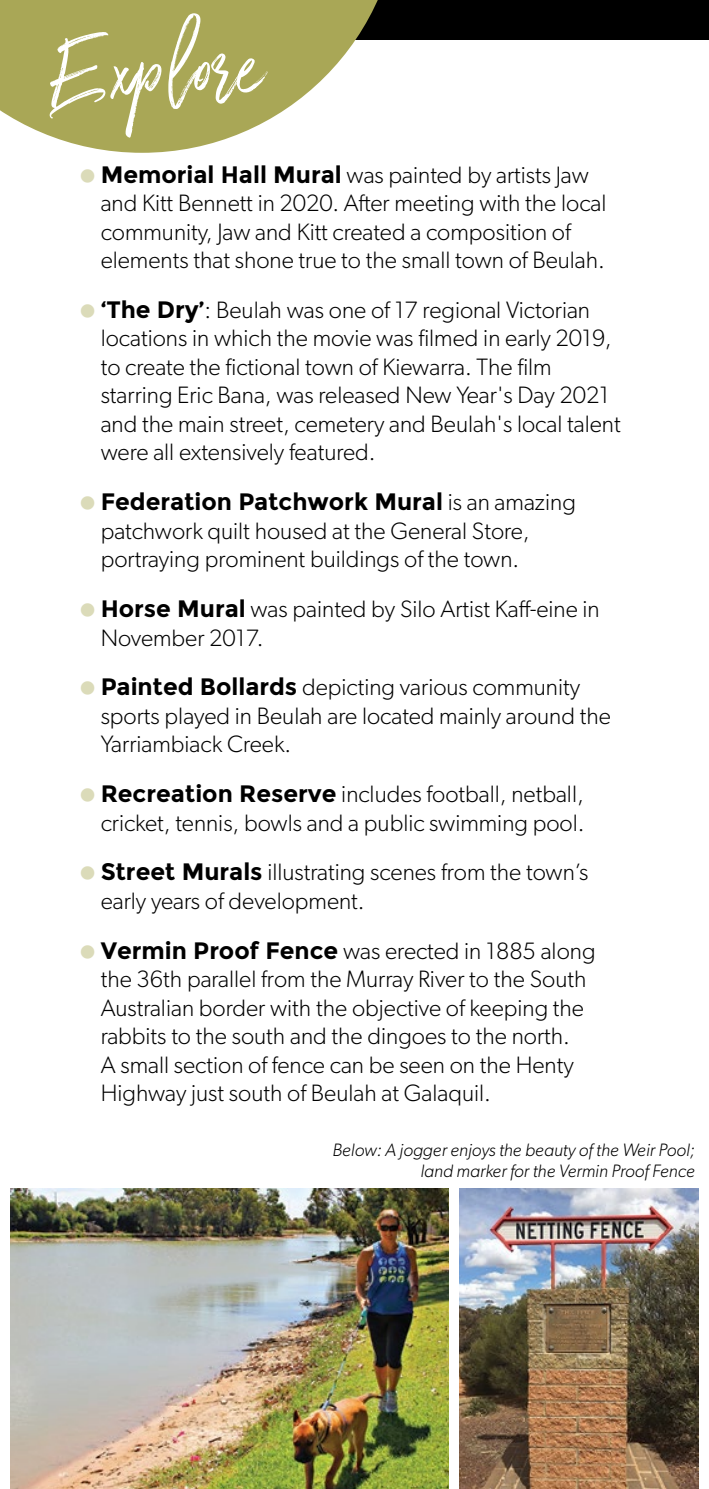
<style>
.page{position:relative;width:709px;height:1489px;background:#fff}
.page>*{position:absolute;margin:0;border:0;box-sizing:border-box;transform-origin:0 0}
.t1{font:151px "Wilderness Typeface";color:#fff}
.t2{font:300 23.75px/28.5px "Gibson";color:#000}
.t3{font:700 23.75px "Montserrat";color:#000}
.t4{font:italic 300 18px/21.5px "Gibson";color:#000;text-align:right}
.s1{font-family:"Montserrat";font-weight:700}
.s2{font-family:"Gibson";font-weight:300}
</style>
<div class="page">
<div style="left:0;top:0;width:709px;height:40px;background:#000"></div>
<svg style="left:0;top:0;width:378px;height:153px;fill:#a9a756"></svg>
<img style="left:11px;top:1188px;width:438px;height:300px">
<img style="left:459px;top:1188px;width:239px;height:300px">
<h1 class="t1" style="left:53px;top:-5px;width:215px">Explore</h1>
<p class="t2" style="left:101px;top:160px;width:507px"><span class="s1">Memorial Hall Mural</span> was painted by artists Jaw and Kitt Bennett in 2020. After meeting with the local community, Jaw and Kitt created a composition of elements that shone true to the small town of Beulah.</p>
<p class="t2" style="left:101px;top:295px;width:521px"><span class="s1">‘The Dry’</span>: Beulah was one of 17 regional Victorian locations in which the movie was filmed in early 2019, to create the fictional town of Kiewarra. The film starring Eric Bana, was released New Year's Day 2021 and the main street, cemetery and Beulah's local talent were all extensively featured.</p>
<p class="t3" style="left:101px;top:487px;width:476px">Federation Patchwork Mural <span class="s2">is an amazing</span></p>
<p class="t2" style="left:101px;top:516px;width:430px">patchwork quilt housed at the General Store, portraying prominent buildings of the town.</p>
<p class="t2" style="left:101px;top:594px;width:500px"><span class="s1">Horse Mural</span> was painted by Silo Artist Kaff-eine in<br>November 2017.</p>
<p class="t2" style="left:101px;top:672px;width:512px"><span class="s1">Painted Bollards</span> depicting various community sports played in Beulah are located mainly around the<br>Yarriambiack Creek.</p>
<p class="t2" style="left:101px;top:779px;width:485px"><span class="s1">Recreation Reserve</span> includes football, netball, cricket, tennis, bowls and a public swimming pool.</p>
<p class="t2" style="left:101px;top:857px;width:489px"><span class="s1">Street Murals</span> illustrating scenes from the town’s early years of development.</p>
<p class="t2" style="left:101px;top:936px;width:496px"><span class="s1">Vermin Proof Fence</span> was erected in 1885 along the 36th parallel from the Murray River to the South Australian border with the objective of keeping the rabbits to the south and the dingoes to the north.<br>A small section of fence can be seen on the Henty Highway just south of Beulah at Galaquil.</p>
<p class="t4" style="left:332px;top:1138px;width:364px">Below: A jogger enjoys the beauty of the Weir Pool; land marker for the Vermin Proof Fence</p>
</div>
